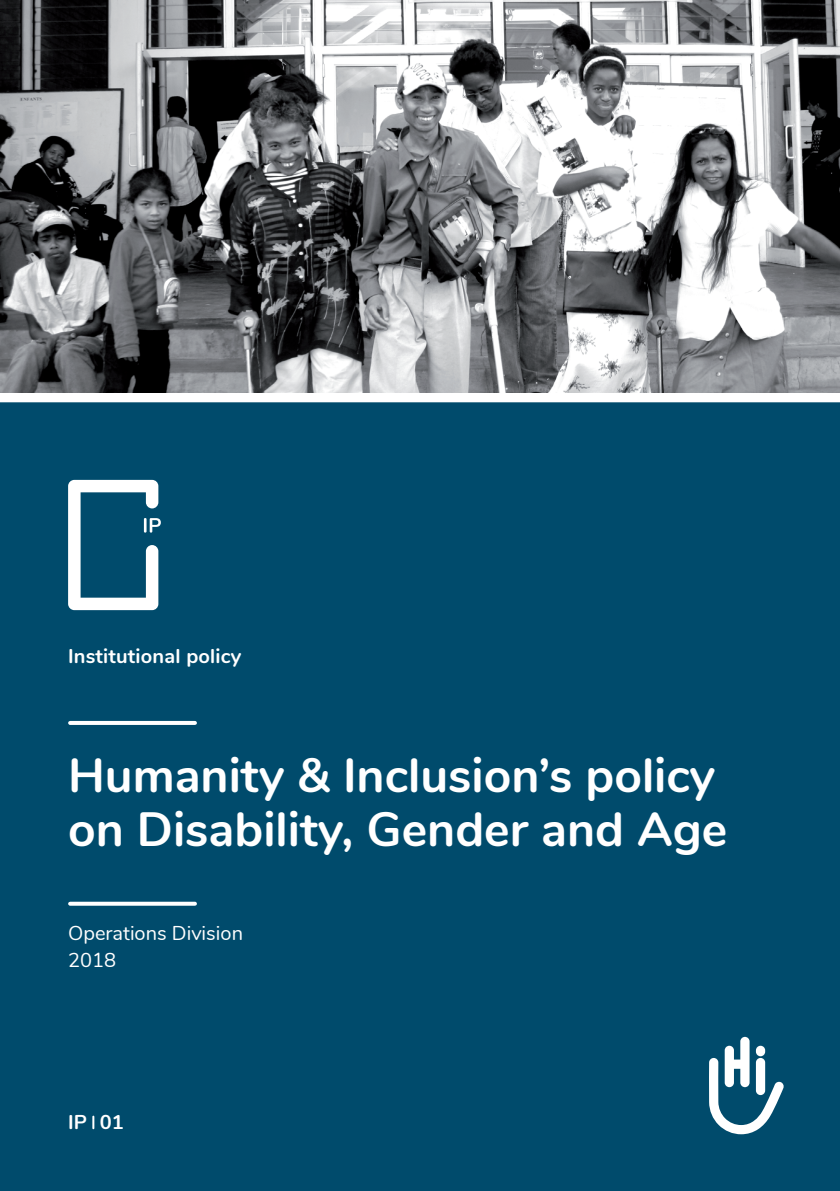
<style>
.page{position:relative;width:840px;height:1191px;background:#fff}
.page>*{position:absolute;margin:0;border:0;box-sizing:border-box;transform-origin:0 0}
.t1{font:700 48px/54px "Nunito";color:#fff}
.t2{font:700 20px "Nunito";letter-spacing:.01em;color:#fff}
.t3{font:20px/27px "Nunito";color:#fff}
</style>
<div class="page">
<div style="left:0;top:402px;width:839px;height:789px;background:#004b6c"></div>
<svg style="left:92px;top:1116px;width:2px;height:12px"></svg>
<svg style="left:70px;top:721px;width:125px;height:4px"></svg>
<svg style="left:70px;top:901px;width:125px;height:4px"></svg>
<svg style="left:708px;top:1036px;width:75px;height:98px"></svg>
<svg style="left:68px;top:480px;width:93px;height:130px"></svg>
<img style="left:0;top:0;width:839px;height:392px">
<p class="t2" style="left:68px;top:641px;width:175px">Institutional policy</p>
<p class="t1" style="left:68px;top:745px;width:660px">Humanity &amp; Inclusion’s policy on Disability, Gender and Age</p>
<p class="t3" style="left:68px;top:918px;width:176px">Operations Division<br>2018</p>
<p class="t2" style="left:68px;top:1107px;width:57px">IP 01</p>
</div>
